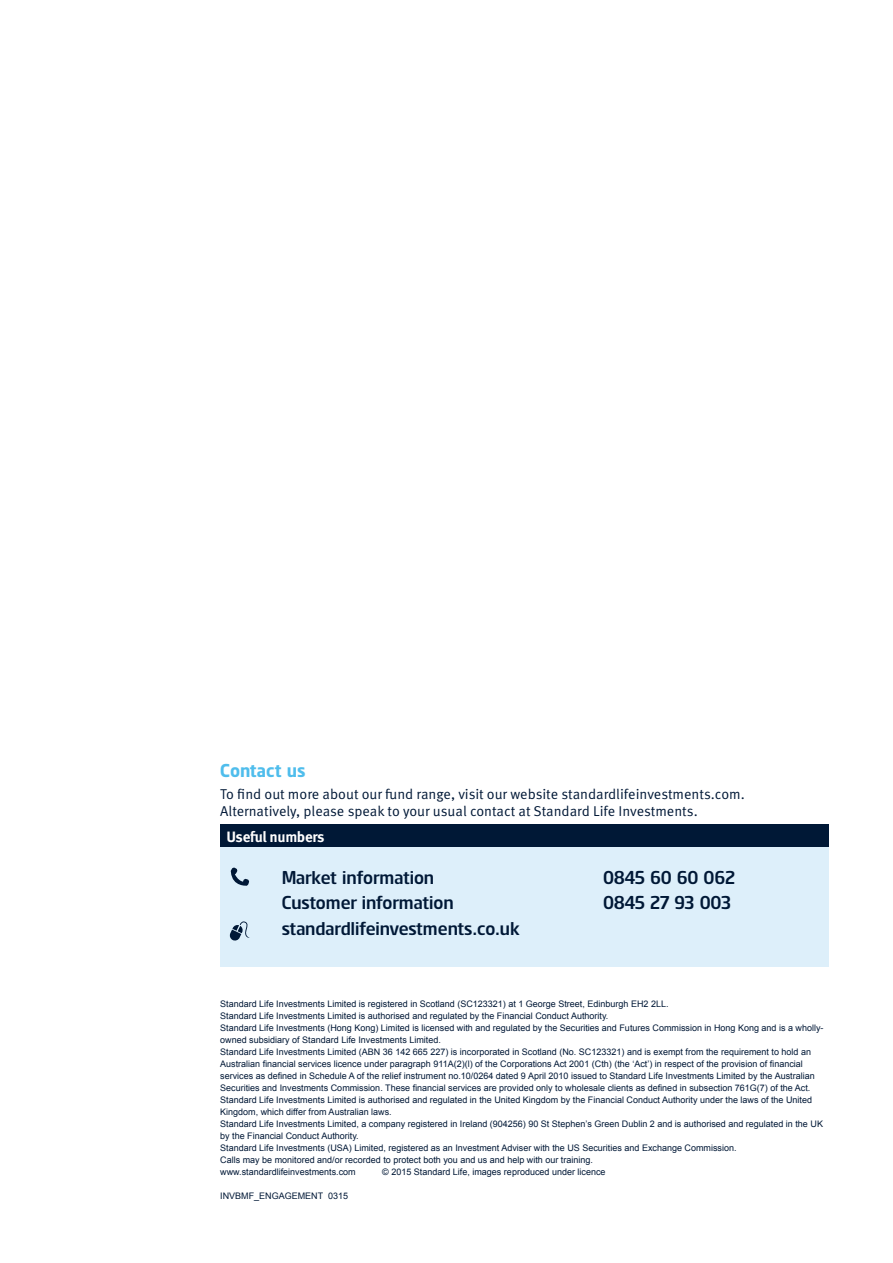
<style>
.page{position:relative;width:893px;height:1263px;background:#fff}
.page>*{position:absolute;margin:0;border:0;box-sizing:border-box;transform-origin:0 0}
.Sub_heading_1{font:18px "Standard Life";color:#001836}
.Sub_heading_1-2{font:700 18px "Standard Life";color:#4fbdec}
.Chart_title{font:700 15px "Meta Standard Life Pro TF";letter-spacing:-.02em;color:#fff}
.Body_text{font:14.25px "Meta Standard Life Pro TF Norm";color:#001836}
.ZCLAUSE{font:9px/12px "Arial";color:#001836}
</style>
<div class="page">
<div style="left:220px;top:824px;width:609px;height:24px;background:#001836"></div>
<div style="left:220px;top:848px;width:609px;height:119px;background:#ddeffa"></div>
<svg style="left:231px;top:867px;width:18px;height:19px"></svg>
<svg style="left:230px;top:921px;width:20px;height:20px"></svg>
<p class="Sub_heading_1-2" style="left:220px;top:760px;width:87px">Contact us</p>
<p class="Body_text" style="left:220px;top:783px;width:526px">To find out more about our fund range, visit our website standardlifeinvestments.com.</p>
<p class="Body_text" style="left:220px;top:800px;width:479px">Alternatively, please speak to your usual contact at Standard Life Investments.</p>
<p class="Chart_title" style="left:226px;top:825px;width:100px">Useful numbers</p>
<p class="Sub_heading_1" style="left:282px;top:866px;width:154px">Market information</p>
<p class="Sub_heading_1" style="left:603px;top:866px;width:133px">0845 60 60 062</p>
<p class="Sub_heading_1" style="left:282px;top:891px;width:173px">Customer information</p>
<p class="Sub_heading_1" style="left:603px;top:891px;width:130px">0845 27 93 003</p>
<p class="Sub_heading_1" style="left:282px;top:917px;width:239px">standardlifeinvestments.co.uk</p>
<p class="ZCLAUSE" style="left:220px;top:998px;width:450px">Standard Life Investments Limited is registered in Scotland (SC123321) at 1 George Street, Edinburgh EH2 2LL.</p>
<p class="ZCLAUSE" style="left:220px;top:1010px;width:390px">Standard Life Investments Limited is authorised and regulated by the Financial Conduct Authority.</p>
<p class="ZCLAUSE" style="left:220px;top:1022px;width:605px">Standard Life Investments (Hong Kong) Limited is licensed with and regulated by the Securities and Futures Commission in Hong Kong and is a wholly&shy;owned subsidiary of Standard Life Investments Limited.</p>
<p class="ZCLAUSE" style="left:220px;top:1046px;width:596px">Standard Life Investments Limited (ABN 36 142 665 227) is incorporated in Scotland (No. SC123321) and is exempt from the requirement to hold an Australian financial services licence under paragraph 911A(2)(l) of the Corporations Act 2001 (Cth) (the ‘Act’) in respect of the provision of financial services as defined in Schedule A of the relief instrument no.10/0264 dated 9 April 2010 issued to Standard Life Investments Limited by the Australian Securities and Investments Commission. These financial services are provided only to wholesale clients as defined in subsection 761G(7) of the Act.<br>Standard Life Investments Limited is authorised and regulated in the United Kingdom by the Financial Conduct Authority under the laws of the United Kingdom, which differ from Australian laws.</p>
<p class="ZCLAUSE" style="left:220px;top:1118px;width:604px">Standard Life Investments Limited, a company registered in Ireland (904256) 90 St Stephen’s Green Dublin 2 and is authorised and regulated in the UK by the Financial Conduct Authority.</p>
<p class="ZCLAUSE" style="left:220px;top:1142px;width:518px">Standard Life Investments (USA) Limited, registered as an Investment Adviser with the US Securities and Exchange Commission.</p>
<p class="ZCLAUSE" style="left:220px;top:1154px;width:374px">Calls may be monitored and/or recorded to protect both you and us and help with our training.</p>
<p class="ZCLAUSE" style="left:220px;top:1166px;width:137px">www.standardlifeinvestments.com</p>
<p class="ZCLAUSE" style="left:382px;top:1166px;width:225px">© 2015 Standard Life, images reproduced under licence</p>
<p class="ZCLAUSE" style="left:220px;top:1190px;width:130px">INVBMF_ENGAGEMENT 0315</p>
</div>
